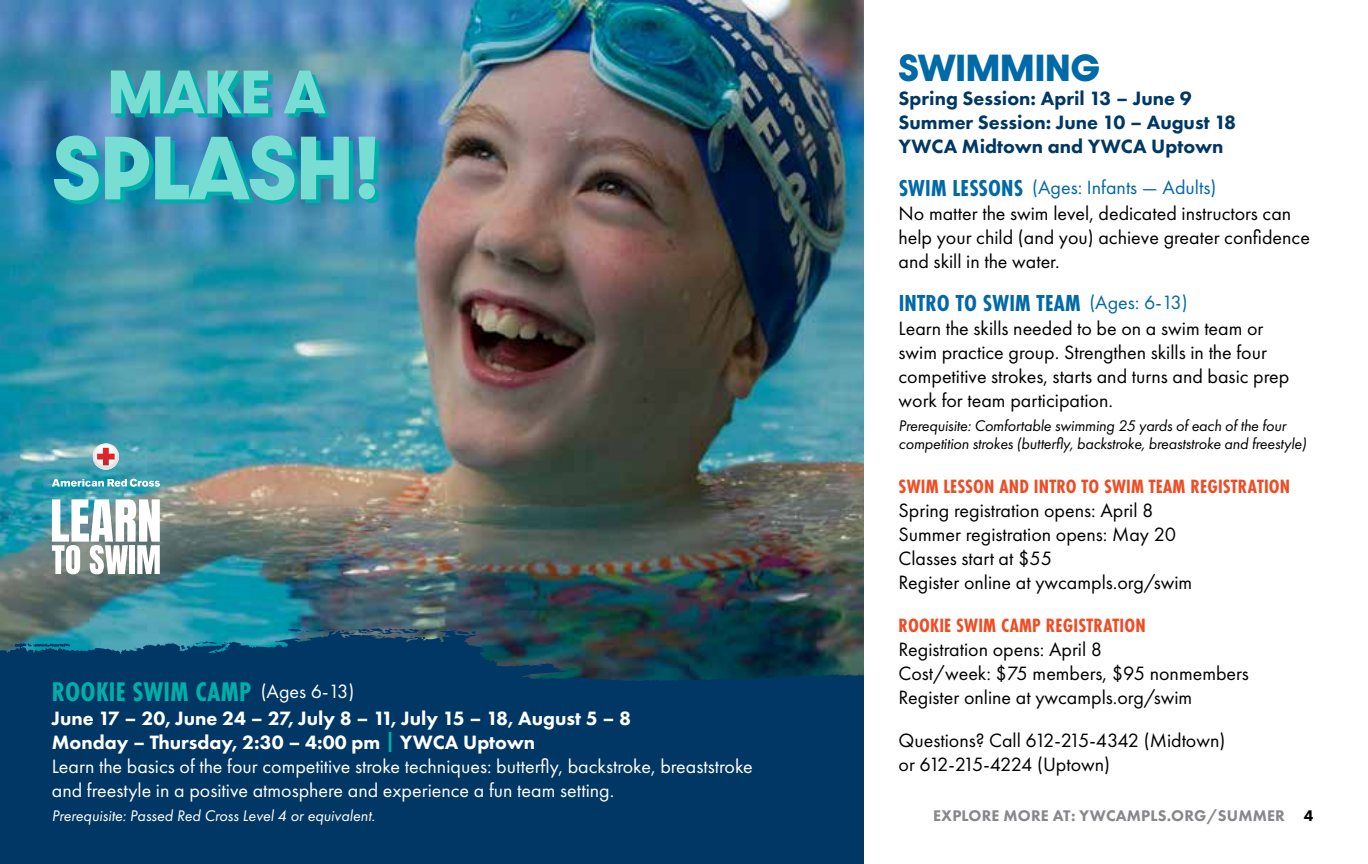
<style>
.page{position:relative;width:1368px;height:864px;background:#fff}
.page>*{position:absolute;margin:0;border:0;box-sizing:border-box;transform-origin:0 0}
.t1{font:700 76px "Dazzle Unicase";color:#78ded4}
.t2{font:700 52px "Dazzle Unicase";color:#78ded4}
.t3{font:700 32px "Dazzle Unicase";color:#0069a7}
.t4{font:700 28px "Futura PT Cond";letter-spacing:.01em;color:#00afaa}
.t5{font:700 24px "Futura PT Cond";letter-spacing:.01em;color:#0069a7}
.t6{font:20px/24px "Futura PT";color:#000}
.t7{font:20px/24px "Futura PT";color:#fff}
.t8{font:800 20px/24px "Futura PT";color:#003764}
.t9{font:700 20px "Futura PT Cond";letter-spacing:.01em;color:#f04c24}
.t10{font:italic 16px/18px "Futura PT";letter-spacing:-.01em;color:#000}
.t11{font:italic 16px "Futura PT";color:#fff}
.t12{font:800 16px "Futura PT";letter-spacing:.01em;color:#87888c}
.s1{font-family:"Futura PT Cond";font-weight:700;font-size:24px;color:#0069a7}
.s2{color:#0069a7}
.s3{font-family:"Futura PT";font-weight:400;font-size:20px}
.s4{font-family:"Futura PT";font-weight:400;font-size:20px;color:#fff}
.s5{font-weight:800}
.s6{font-weight:800;color:#00afaa}
.s7{color:#000}
</style>
<div class="page">
<img style="left:0;top:0;width:864px;height:628px">
<svg style="left:0;top:628px;width:864px;height:236px;background:#043a63"></svg>
<svg style="left:282px;top:636px;width:77px;height:15px"></svg>
<svg style="left:382px;top:641px;width:9px;height:4px"></svg>
<svg style="left:188px;top:648px;width:3px;height:5px"></svg>
<svg style="left:225px;top:645px;width:22px;height:12px"></svg>
<svg style="left:110px;top:652px;width:22px;height:5px"></svg>
<svg style="left:429px;top:643px;width:47px;height:20px"></svg>
<svg style="left:92px;top:443px;width:28px;height:28px"></svg>
<img style="left:93px;top:444px;width:26px;height:26px">
<img style="left:97px;top:460px;width:18px;height:5px">
<img style="left:97px;top:448px;width:18px;height:12px">
<svg style="left:52px;top:479px;width:108px;height:8px"></svg>
<svg style="left:52px;top:499px;width:108px;height:75px"></svg>
<h3 class="t3" style="left:899px;top:43px;width:203px">SWIMMING</h3>
<p class="t8" style="left:899px;top:86px;width:339px">Spring Session: April 13 – June 9<br>Summer Session: June 10 – August 18<br>YWCA Midtown and YWCA Uptown</p>
<p class="t6" style="left:899px;top:174px;width:394px;line-height:26px"><span class="s1">SWIM LESSONS</span> <span class="s2">(Ages: Infants — Adults)<br></span>No matter the swim level, dedicated instructors can</p>
<p class="t6" style="left:899px;top:225px;width:413px">help your child (and you) achieve greater confidence and skill in the water.</p>
<p class="t5" style="left:899px;top:289px;width:291px">INTRO TO SWIM TEAM <span class="s3">(Ages: 6-13)</span></p>
<p class="t6" style="left:899px;top:317px;width:392px">Learn the skills needed to be on a swim team or swim practice group. Strengthen skills in the four competitive strokes, starts and turns and basic prep work for team participation.</p>
<p class="t10" style="left:899px;top:417px;width:410px">Prerequisite: Comfortable swimming 25 yards of each of the four competition strokes (butterfly, backstroke, breaststroke and freestyle)</p>
<p class="t9" style="left:899px;top:474px;width:393px">SWIM LESSON AND INTRO TO SWIM TEAM REGISTRATION</p>
<p class="t6" style="left:899px;top:498px;width:295px">Spring registration opens: April 8<br>Summer registration opens: May 20<br>Classes start at $55<br>Register online at ywcampls.org/swim</p>
<p class="t9" style="left:899px;top:614px;width:249px">ROOKIE SWIM CAMP REGISTRATION</p>
<p class="t6" style="left:899px;top:637px;width:352px">Registration opens: April 8<br>Cost/week: $75 members, $95 nonmembers<br>Register online at ywcampls.org/swim</p>
<p class="t6" style="left:899px;top:728px;width:328px">Questions? Call 612-215-4342 (Midtown) or 612-215-4224 (Uptown)</p>
<h2 class="t2" style="left:108px;top:52px;width:219px">MAKE A</h2>
<h1 class="t1" style="left:52px;top:109px;width:329px">SPLASH!</h1>
<h3 class="t4" style="left:52px;top:676px;width:304px">ROOKIE SWIM CAMP <span class="s4">(Ages 6-13)</span></h3>
<p class="t7" style="left:52px;top:706px;width:703px"><span class="s5">June 17 – 20, June 24 – 27, July 8 – 11, July 15 – 18, August 5 – 8<br>Monday – Thursday, 2:30 – 4:00 pm</span> <span class="s6">|</span> <span class="s5">YWCA Uptown<br></span>Learn the basics of the four competitive stroke techniques: butterfly, backstroke, breaststroke and freestyle in a positive atmosphere and experience a fun team setting.</p>
<p class="t11" style="left:52px;top:806px;width:325px">Prerequisite: Passed Red Cross Level 4 or equivalent.</p>
<p class="t12" style="left:933px;top:806px;width:382px">EXPLORE MORE AT: YWCAMPLS.ORG/SUMMER <span class="s7">4</span></p>
</div>
